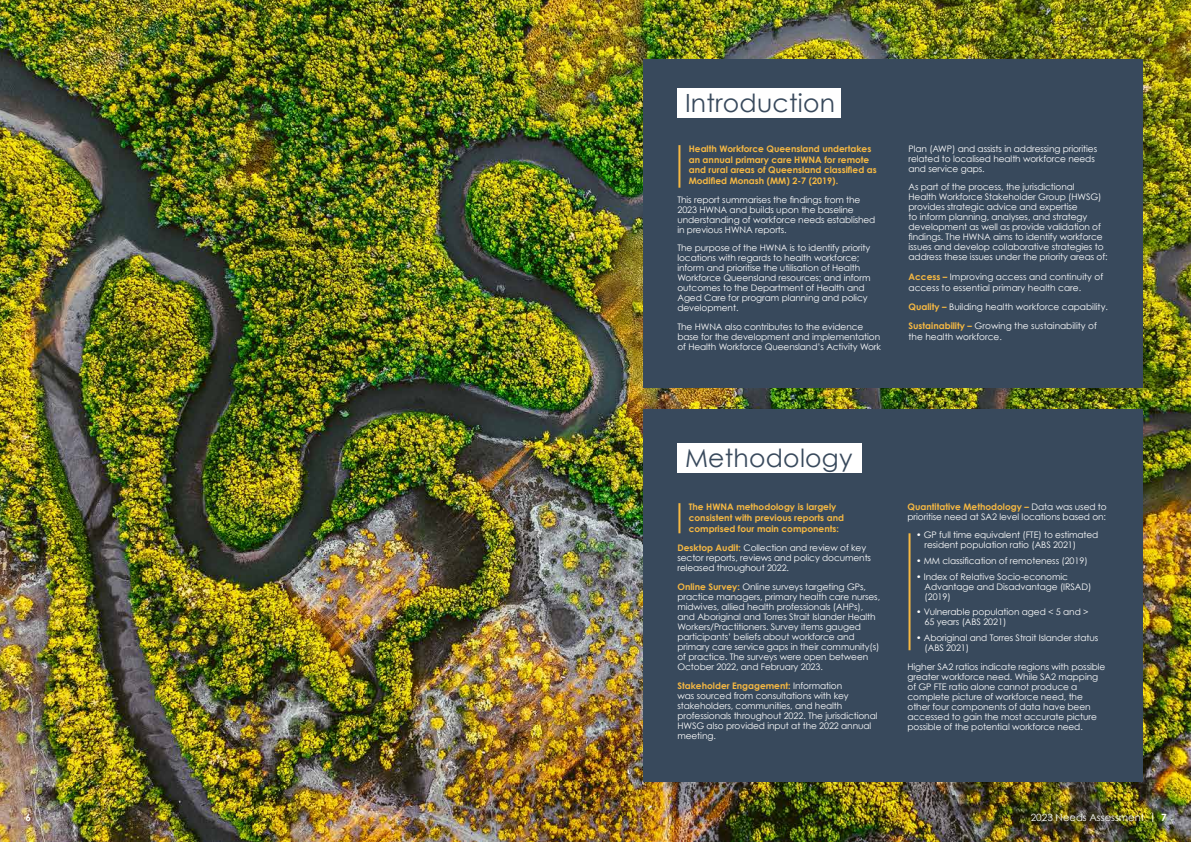
<style>
.page{position:relative;width:1191px;height:842px;background:#fff}
.page>*{position:absolute;margin:0;border:0;box-sizing:border-box;transform-origin:0 0}
.t1{font:25.1px "Century Gothic";letter-spacing:.01em;color:#38495c}
.t2{font:10px "Century Gothic";color:#fff}
.t3{font:700 10px "Century Gothic";color:#fff}
.t4{font:9px/10px "Century Gothic";letter-spacing:-.01em;color:#fff}
.t5{font:700 9px/10.8px "Century Gothic";color:#f7b942}
.s1{font-weight:700;color:#f7b942}
.s2{font-weight:700}
</style>
<div class="page">
<img style="left:0;top:0;width:1191px;height:842px">
<div style="left:643px;top:409px;width:499px;height:373px;background:#38495c"></div>
<div style="left:643px;top:60px;width:499px;height:328px;background:#38495c"></div>
<div style="left:677px;top:88px;width:164px;height:30px;background:#fff"></div>
<div style="left:677px;top:443px;width:184px;height:30px;background:#fff"></div>
<hr style="left:678px;top:145px;width:2px;height:43px;background:#f7b942">
<hr style="left:678px;top:503px;width:2px;height:30px;background:#f7b942">
<hr style="left:908px;top:533px;width:2px;height:117px;background:#f7b942">
<h1 class="t1" style="left:685px;top:88px;width:152px">Introduction</h1>
<p class="t5" style="left:689px;top:143px;width:189px">Health Workforce Queensland undertakes an annual primary care HWNA for remote and rural areas of Queensland classified as Modified Monash (MM) 2-7 (2019).</p>
<p class="t4" style="left:677px;top:194px;width:199px">This report summarises the findings from the 2023 HWNA and builds upon the baseline understanding of workforce needs established in previous HWNA reports.</p>
<p class="t4" style="left:677px;top:243px;width:195px">The purpose of the HWNA is to identify priority locations with regards to health workforce; inform and prioritise the utilisation of Health Workforce Queensland resources; and inform outcomes to the Department of Health and Aged Care for program planning and policy development.</p>
<p class="t4" style="left:677px;top:321px;width:205px">The HWNA also contributes to the evidence base for the development and implementation of Health Workforce Queensland’s Activity Work</p>
<p class="t4" style="left:908px;top:143px;width:190px">Plan (AWP) and assists in addressing priorities related to localised health workforce needs and service gaps.</p>
<p class="t4" style="left:908px;top:182px;width:200px">As part of the process, the jurisdictional<br>Health Workforce Stakeholder Group (HWSG) provides strategic advice and expertise<br>to inform planning, analyses, and strategy development as well as provide validation of findings. The HWNA aims to identify workforce issues and develop collaborative strategies to address these issues under the priority areas of:</p>
<p class="t4" style="left:908px;top:271px;width:196px;line-height:10.8px"><span class="s1">Access –</span> Improving access and continuity of access to essential primary health care.</p>
<p class="t4" style="left:908px;top:297px;width:201px;line-height:19.3px"><span class="s1">Quality –</span> Building health workforce capability.<br><span class="s1">Sustainability –</span> Growing the sustainability of</p>
<p class="t4" style="left:908px;top:332px;width:95px">the health workforce.</p>
<h1 class="t1" style="left:685px;top:442px;width:169px">Methodology</h1>
<p class="t5" style="left:689px;top:501px;width:157px">The HWNA methodology is largely consistent with previous reports and comprised four main components:</p>
<p class="t4" style="left:677px;top:542px;width:195px"><span class="s1">Desktop Audit:</span> Collection and review of key sector reports, reviews and policy documents released throughout 2022.</p>
<p class="t4" style="left:677px;top:582px;width:204px"><span class="s1">Online Survey:</span> Online surveys targeting GPs, practice managers, primary health care nurses, midwives, allied health professionals (AHPs), and Aboriginal and Torres Strait Islander Health Workers/Practitioners. Survey items gauged participants’ beliefs about workforce and primary care service gaps in their community(s) of practice. The surveys were open between October 2022, and February 2023.</p>
<p class="t4" style="left:677px;top:681px;width:202px"><span class="s1">Stakeholder Engagement:</span> Information<br>was sourced from consultations with key stakeholders, communities, and health professionals throughout 2022. The jurisdictional HWSG also provided input at the 2022 annual meeting.</p>
<p class="t4" style="left:907px;top:501px;width:201px"><span class="s1">Quantitative Methodology –</span> Data was used to prioritise need at SA2 level locations based on:</p>
<p class="t4" style="left:924px;top:530px;width:175px;text-indent:-9px">• GP full time equivalent (FTE) to estimated resident population ratio (ABS 2021)</p>
<p class="t4" style="left:916px;top:556px;width:173px">• MM classification of remoteness (2019)</p>
<p class="t4" style="left:924px;top:571px;width:168px;text-indent:-9px">• Index of Relative Socio-economic<br>Advantage and Disadvantage (IRSAD) (2019)</p>
<p class="t4" style="left:924px;top:607px;width:166px;text-indent:-9px">• Vulnerable population aged &lt; 5 and &gt;<br>65 years (ABS 2021)</p>
<p class="t4" style="left:924px;top:633px;width:175px;text-indent:-9px">• Aboriginal and Torres Strait Islander status (ABS 2021)</p>
<p class="t4" style="left:907px;top:661px;width:199px">Higher SA2 ratios indicate regions with possible greater workforce need. While SA2 mapping of GP FTE ratio alone cannot produce a complete picture of workforce need, the other four components of data have been accessed to gain the most accurate picture possible of the potential workforce need.</p>
<p class="t3" style="left:26px;top:811px;width:7px">6</p>
<p class="t2" style="left:1030px;top:811px;width:138px">2023 Needs Assessment <span class="s2">| 7</span></p>
</div>
